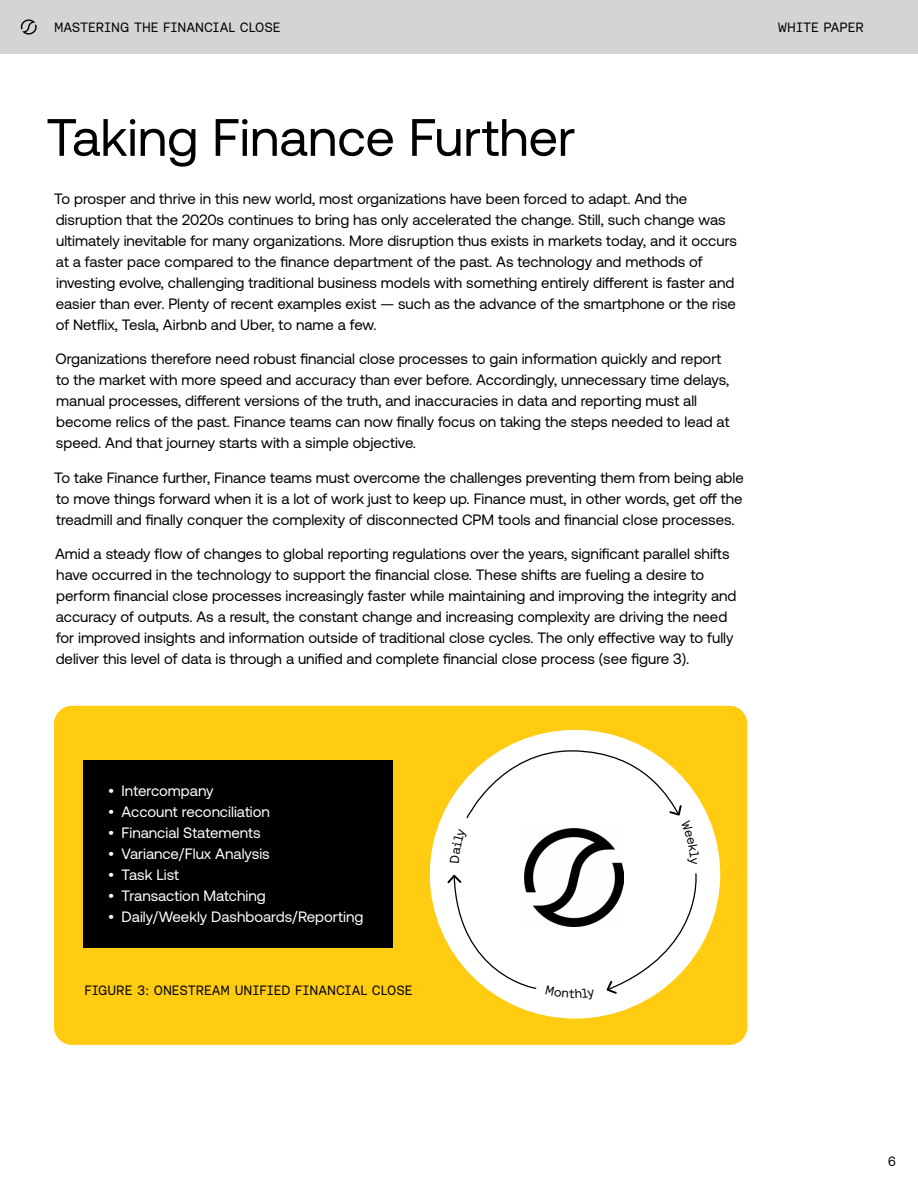
<style>
.page{position:relative;width:918px;height:1188px;background:#fff}
.page>*{position:absolute;margin:0;border:0;box-sizing:border-box;transform-origin:0 0}
.t1{font:52.5px "One Stream Sans";color:#000}
.t2{font:15px/21px "One Stream Sans";color:#000}
.t3{font:15px "One Stream Sans";color:#fff}
.t4{font:13.5px "One Stream Fono";color:#000}
</style>
<div class="page">
<div style="left:54px;top:706px;width:693px;height:339px;background:#fc1;border-radius:18px"></div>
<div style="left:430px;top:730px;width:290px;height:289px;background:#fff;border-radius:50%"></div>
<img style="left:524px;top:865px;width:100px;height:61px">
<svg style="left:605px;top:873px;width:98px;height:122px"></svg>
<svg style="left:446px;top:873px;width:91px;height:117px"></svg>
<div style="left:83px;top:760px;width:309px;height:188px;background:#000"></div>
<div style="left:0;top:0;width:918px;height:54px;background:#d4d4d4"></div>
<svg style="left:21px;top:19px;width:16px;height:16px"></svg>
<svg style="left:450px;top:750px;width:249px;height:115px"></svg>
<p class="t4" style="left:54px;top:20px;width:228px">MASTERING THE FINANCIAL CLOSE</p>
<p class="t4" style="left:778px;top:20px;width:88px">WHITE PAPER</p>
<h1 class="t1" style="left:47px;top:109px;width:530px">Taking Finance Further</h1>
<p class="t2" style="left:54px;top:188px;width:684px">To prosper and thrive in this new world, most organizations have been forced to adapt. And the disruption that the 2020s continues to bring has only accelerated the change. Still, such change was ultimately inevitable for many organizations. More disruption thus exists in markets today, and it occurs at a faster pace compared to the finance department of the past. As technology and methods of investing evolve, challenging traditional business models with something entirely different is faster and easier than ever. Plenty of recent examples exist — such as the advance of the smartphone or the rise of Netflix, Tesla, Airbnb and Uber, to name a few.</p>
<p class="t2" style="left:55px;top:349px;width:676px">Organizations therefore need robust financial close processes to gain information quickly and report to the market with more speed and accuracy than ever before. Accordingly, unnecessary time delays, manual processes, different versions of the truth, and inaccuracies in data and reporting must all become relics of the past. Finance teams can now finally focus on taking the steps needed to lead at speed. And that journey starts with a simple objective.</p>
<p class="t2" style="left:54px;top:467px;width:691px;text-align:justify">To take Finance further, Finance teams must overcome the challenges preventing them from being able to move things forward when it is a lot of work just to keep up. Finance must, in other words, get off the treadmill and finally conquer the complexity of disconnected CPM tools and financial close processes.</p>
<p class="t2" style="left:55px;top:544px;width:683px">Amid a steady flow of changes to global reporting regulations over the years, significant parallel shifts have occurred in the technology to support the financial close. These shifts are fueling a desire to perform financial close processes increasingly faster while maintaining and improving the integrity and accuracy of outputs. As a result, the constant change and increasing complexity are driving the need for improved insights and information outside of traditional close cycles. The only effective way to fully deliver this level of data is through a unified and complete financial close process (see figure 3).</p>
<p class="t3" style="left:108px;top:783px;width:107px">• Intercompany</p>
<p class="t3" style="left:108px;top:804px;width:163px">• Account reconciliation</p>
<p class="t3" style="left:108px;top:825px;width:154px">• Financial Statements</p>
<p class="t3" style="left:108px;top:846px;width:163px">• Variance/Flux Analysis</p>
<p class="t3" style="left:108px;top:867px;width:73px">• Task List</p>
<p class="t3" style="left:108px;top:888px;width:159px">• Transaction Matching</p>
<p class="t3" style="left:108px;top:909px;width:257px">• Daily/Weekly Dashboards/Reporting</p>
<p class="t4" style="left:84px;top:982px;width:330px">FIGURE 3: ONESTREAM UNIFIED FINANCIAL CLOSE</p>
<p class="t4" style="left:888px;top:1153px;width:10px">6</p>
</div>
